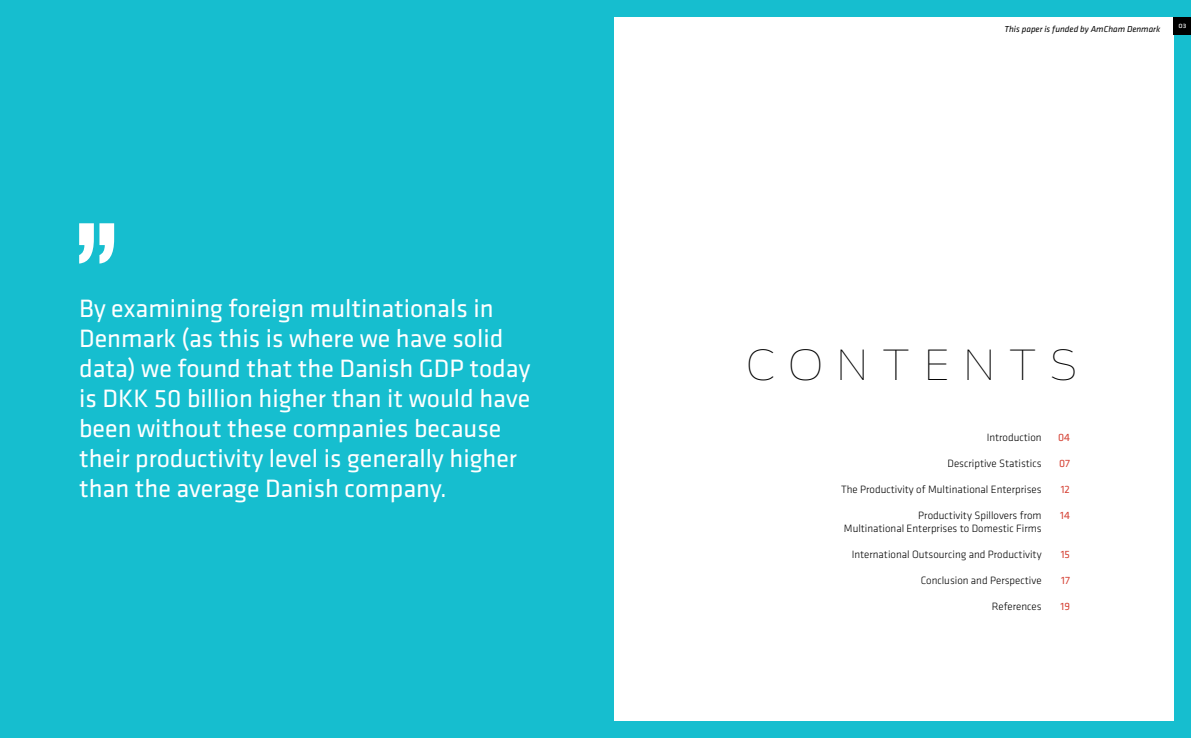
<style>
.page{position:relative;width:1191px;height:738px;background:#fff}
.page>*{position:absolute;margin:0;border:0;box-sizing:border-box;transform-origin:0 0}
.t1{font:100 41px "Antenna";color:#000}
.t2{font:26px/30px "Klavika";color:#fff}
.t3{font:300 11px/13px "Klavika";color:#000;text-align:right}
.t4{font:11px "Klavika";color:#d54134}
.t5{font:italic 9px "Klavika";color:#000}
.t6{font:8px "Klavika Regular Caps";color:#fff}
</style>
<div class="page">
<div style="left:0;top:0;width:1191px;height:737px;background:#16becf"></div>
<div style="left:615px;top:17px;width:559px;height:703px;background:#fff"></div>
<div style="left:1174px;top:17px;width:17px;height:17px;background:#000"></div>
<svg style="left:79px;top:223px;width:35px;height:40px"></svg>
<p class="t2" style="left:79px;top:294px;width:453px">By examining foreign multinationals in<br>Denmark (as this is where we have solid data) we found that the Danish GDP today is DKK</p>
<p class="t2" style="left:79px;top:384px;width:453px;text-indent:75px">50 billion higher than it would have been without these companies because their productivity level is generally higher than the average Danish company.</p>
<p class="t5" style="left:1004px;top:24px;width:157px">This paper is funded by AmCham Denmark</p>
<p class="t6" style="left:1178px;top:21px;width:9px">03</p>
<h1 class="t1" style="left:746px;top:340px;width:83px">C ONT</h1>
<h1 class="t1" style="left:924px;top:340px;width:150px">EN tS</h1>
<p class="t3" style="left:986px;top:431px;width:56px">Introduction</p>
<p class="t3" style="left:947px;top:457px;width:96px">Descriptive Statistics</p>
<p class="t3" style="left:841px;top:483px;width:202px">The Productivity of Multinational Enterprises</p>
<p class="t3" style="left:844px;top:509px;width:199px">Productivity Spillovers from<br>Multinational Enterprises to Domestic Firms</p>
<p class="t3" style="left:851px;top:548px;width:191px">International Outsourcing and Productivity</p>
<p class="t3" style="left:920px;top:574px;width:122px">Conclusion and Perspective</p>
<p class="t3" style="left:991px;top:600px;width:51px">References</p>
<p class="t4" style="left:1058px;top:431px;width:13px">04</p>
<p class="t4" style="left:1059px;top:457px;width:12px">07</p>
<p class="t4" style="left:1060px;top:483px;width:11px">12</p>
<p class="t4" style="left:1060px;top:509px;width:11px">14</p>
<p class="t4" style="left:1060px;top:548px;width:11px">15</p>
<p class="t4" style="left:1061px;top:574px;width:10px">17</p>
<p class="t4" style="left:1060px;top:600px;width:11px">19</p>
</div>
